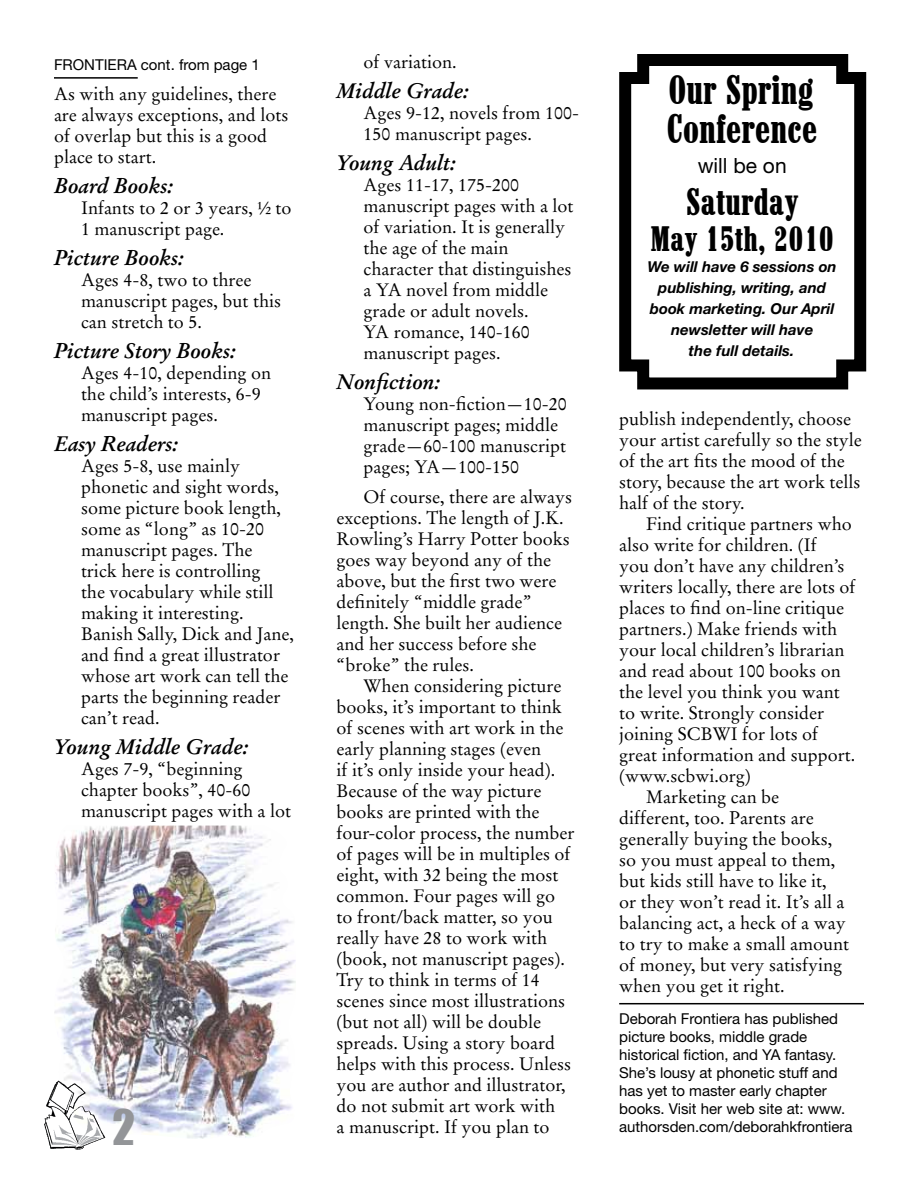
<style>
.page{position:relative;width:918px;height:1188px;background:#fff}
.page>*{position:absolute;margin:0;border:0;box-sizing:border-box;transform-origin:0 0}
.t1{font:45px "Impact";color:#939598}
.t2{font:42px/39px "Marlboro";color:#000}
.t3{font:39px "Marlboro";color:#000}
.t4{font:36px "Marlboro";color:#000}
.t5{font:italic 700 21px "Stempel Garamond";color:#000}
.t6{font:21px "Helvetica Neue";color:#000}
.t7{font:18px/21px "Stempel Garamond";color:#000}
.t8{font:15px/18px "Helvetica Neue";color:#000}
.t9{font:italic 700 15px/21px "Helvetica Neue";color:#000;text-align:center}
</style>
<div class="page">
<hr style="left:619px;top:1003px;width:245px;height:1px;background:#000">
<svg style="left:619px;top:54px;width:248px;height:336px"></svg>
<img style="left:54px;top:826px;width:242px;height:313px">
<img style="left:44px;top:1078px;width:68px;height:72px">
<hr style="left:54px;top:77px;width:84px;height:2px;background:#000">
<p class="t8" style="left:54px;top:55px;width:207px">frontiera cont. from page 1</p>
<p class="t7" style="left:54px;top:83px;width:236px">As with any guidelines, there are always exceptions, and lots of overlap but this is a good place to start.</p>
<p class="t5" style="left:54px;top:173px;width:120px">Board Books:</p>
<p class="t7" style="left:81px;top:197px;width:212px">Infants to 2 or 3 years, ½ to<br>1 manuscript page.</p>
<p class="t5" style="left:54px;top:245px;width:131px">Picture Books:</p>
<p class="t7" style="left:81px;top:269px;width:202px">Ages 4-8, two to three manuscript pages, but this can stretch to 5.</p>
<p class="t5" style="left:54px;top:338px;width:183px">Picture Story Books:</p>
<p class="t7" style="left:81px;top:362px;width:192px">Ages 4-10, depending on the child’s interests, 6-9 manuscript pages.</p>
<p class="t5" style="left:54px;top:431px;width:125px">Easy Readers:</p>
<p class="t7" style="left:81px;top:455px;width:215px">Ages 5-8, use mainly phonetic and sight words, some picture book length, some as “long” as 10-20 manuscript pages. The<br>trick here is controlling<br>the vocabulary while still making it interesting.<br>Banish Sally, Dick and Jane, and find a great illustrator whose art work can tell the parts the beginning reader can’t read.</p>
<p class="t5" style="left:54px;top:734px;width:195px">Young Middle Grade:</p>
<p class="t7" style="left:81px;top:758px;width:212px">Ages 7-9, “beginning chapter books”, 40-60 manuscript pages with a lot</p>
<h1 class="t1" style="left:112px;top:1100px;width:24px">2</h1>
<p class="t7" style="left:364px;top:51px;width:95px">of variation.</p>
<p class="t5" style="left:337px;top:78px;width:133px">Middle Grade:</p>
<p class="t7" style="left:364px;top:102px;width:217px">Ages 9-12, novels from 100-<br>150 manuscript pages.</p>
<p class="t5" style="left:337px;top:150px;width:120px">Young Adult:</p>
<p class="t7" style="left:364px;top:174px;width:212px">Ages 11-17, 175-200 manuscript pages with a lot of variation. It is generally the age of the main character that distinguishes a YA novel from middle grade or adult novels.<br>YA romance, 140-160 manuscript pages.</p>
<p class="t5" style="left:337px;top:369px;width:105px">Nonfiction:</p>
<p class="t7" style="left:364px;top:393px;width:205px">Young non-fiction—10-20 manuscript pages; middle grade—60-100 manuscript pages; YA—100-150</p>
<p class="t7" style="left:337px;top:486px;width:237px;text-indent:27px">Of course, there are always exceptions. The length of J.K.<br>Rowling’s Harry Potter books goes way beyond any of the above, but the first two were definitely “middle grade” length. She built her audience and her success before she “broke” the rules.</p>
<p class="t7" style="left:337px;top:676px;width:240px;text-indent:27px">When considering picture books, it’s important to think of scenes with art work in the early planning stages (even<br>if it’s only inside your head).<br>Because of the way picture books are printed with the four-color process, the number of pages will be in multiples of eight, with 32 being the most common. Four pages will go to front/back matter, so you really have 28 to work with (book, not manuscript pages).<br>Try to think in terms of 14 scenes since most illustrations (but not all) will be double spreads. Using a story board helps with this process. Unless you are author and illustrator, do not submit art work with<br>a manuscript. If you plan to</p>
<h2 class="t2" style="left:667px;top:70px;width:152px">Our Spring<br>Conference</h2>
<p class="t6" style="left:698px;top:153px;width:91px">will be on</p>
<h3 class="t3" style="left:686px;top:181px;width:114px">Saturday</h3>
<h3 class="t4" style="left:651px;top:219px;width:185px">May 15th, 2010</h3>
<p class="t9" style="left:648px;top:256px;width:191px">We will have 6 sessions on publishing, writing, and book marketing. Our April newsletter will have<br>the full details.</p>
<p class="t7" style="left:619px;top:408px;width:244px">publish independently, choose your artist carefully so the style of the art fits the mood of the story, because the art work tells half of the story.</p>
<p class="t7" style="left:646px;top:513px;width:207px">Find critique partners who</p>
<p class="t7" style="left:619px;top:534px;width:199px">also write for children. (If</p>
<p class="t7" style="left:619px;top:555px;width:227px">you don’t have any children’s</p>
<p class="t7" style="left:619px;top:576px;width:238px">writers locally, there are lots of</p>
<p class="t7" style="left:619px;top:597px;width:227px">places to find on-line critique</p>
<p class="t7" style="left:619px;top:619px;width:219px">partners.) Make friends with</p>
<p class="t7" style="left:619px;top:640px;width:227px">your local children’s librarian</p>
<p class="t7" style="left:619px;top:661px;width:223px">and read about 100 books on</p>
<p class="t7" style="left:619px;top:682px;width:222px">the level you think you want</p>
<p class="t7" style="left:619px;top:703px;width:207px">to write. Strongly consider</p>
<p class="t7" style="left:619px;top:724px;width:201px">joining SCBWI for lots of</p>
<p class="t7" style="left:619px;top:745px;width:238px">great information and support.</p>
<p class="t7" style="left:619px;top:766px;width:133px">(www.scbwi.org)</p>
<p class="t7" style="left:646px;top:787px;width:134px">Marketing can be</p>
<p class="t7" style="left:619px;top:808px;width:196px">different, too. Parents are</p>
<p class="t7" style="left:619px;top:829px;width:215px">generally buying the books,</p>
<p class="t7" style="left:619px;top:850px;width:218px">so you must appeal to them,</p>
<p class="t7" style="left:619px;top:871px;width:209px">but kids still have to like it,</p>
<p class="t7" style="left:619px;top:892px;width:227px">or they won’t read it. It’s all a</p>
<p class="t7" style="left:619px;top:913px;width:228px">balancing act, a heck of a way</p>
<p class="t7" style="left:619px;top:934px;width:231px">to try to make a small amount</p>
<p class="t7" style="left:619px;top:955px;width:224px">of money, but very satisfying</p>
<p class="t7" style="left:619px;top:976px;width:167px">when you get it right.</p>
<p class="t8" style="left:619px;top:1009px;width:235px">Deborah Frontiera has published picture books, middle grade historical fiction, and YA fantasy.<br>She’s lousy at phonetic stuff and has yet to master early chapter books. Visit her web site at: www. authorsden.com/deborahkfrontiera</p>
</div>
